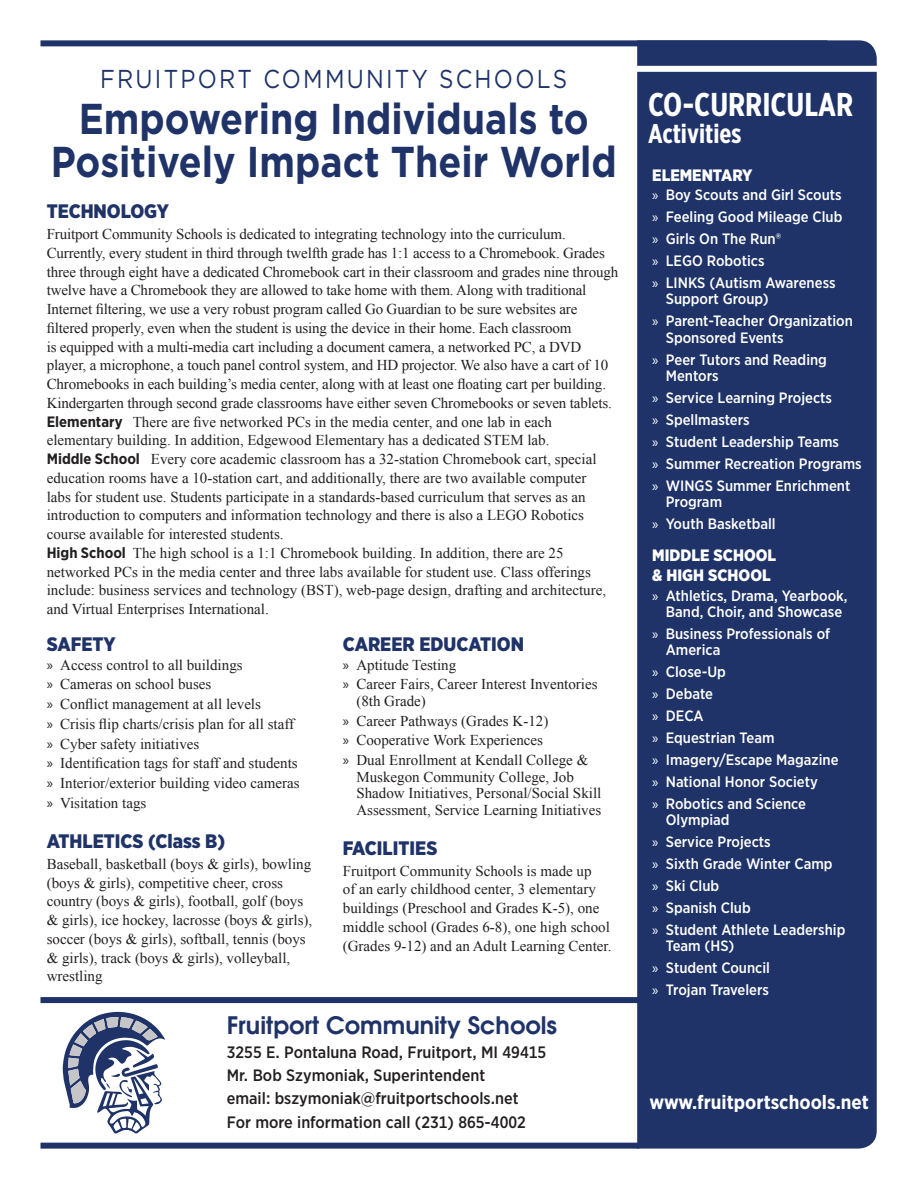
<style>
.page{position:relative;width:918px;height:1188px;background:#fff}
.page>*{position:absolute;margin:0;border:0;box-sizing:border-box;transform-origin:0 0}
.t1{font:700 43.2px/43.5px "Gotham";color:#1f3368;text-align:center;scale:.87 1}
.t2{font:700 33px "Gotham X Narrow";color:#fff}
.t3{font:700 27px "Gotham X Narrow";color:#fff}
.t4{font:25.8px "Gotham";letter-spacing:.1em;color:#1f3368;scale:.87 1}
.t5{font:600 24px "Avant Garde";color:#1f3368}
.t6{font:900 19.5px "Gotham Narrow";color:#1f3368}
.t7{font:700 19.5px "Gotham Narrow";color:#fff}
.t8{font:500 16.5px/23.2px "Gotham Narrow";color:#231f20}
.t9{font:900 16.5px/19.8px "Gotham Narrow";color:#fff}
.t10{font:15px/18.8px "Times New Roman";color:#231f20}
.t11{font:500 15px/21.9px "Gotham Narrow";color:#fff}
.s1{font-family:"Gotham Narrow";font-weight:700}
.s2{font-family:"Myriad Pro"}
.s3{font-family:"Myriad Pro";font-weight:400}
</style>
<div class="page">
<div style="left:40px;top:40px;width:787px;height:6px;background:#1f3368"></div>
<div style="left:40px;top:997px;width:599px;height:6px;background:#1f3368"></div>
<div style="left:40px;top:1143px;width:599px;height:6px;background:#1f3368"></div>
<div style="left:637px;top:40px;width:240px;height:1109px;background:#1f3368"></div>
<div style="left:635px;top:66px;width:248px;height:6px;background:#fff"></div>
<svg style="left:63px;top:1012px;width:102px;height:122px"></svg>
<h3 class="t4" style="left:100px;top:65px;width:536px">FRUITPORT COMMUNITY SCHOOLS</h3>
<h1 class="t1" style="left:51px;top:96px;width:652px">Empowering Individuals to<br>Positively Impact Their World</h1>
<h3 class="t6" style="left:47px;top:198px;width:13px">TECH</h3>
<h3 class="t6" style="left:94px;top:198px;width:77px">NOLOGY</h3>
<p class="t10" style="left:47px;top:224px;width:573px">Fruitport Community Schools is dedicated to integrating technology into the curriculum.<br>Currently, every student in third through twelfth grade has 1:1 access to a Chromebook. Grades three through eight have a dedicated Chromebook cart in their classroom and grades nine through twelve have a Chromebook they are allowed to take home with them. Along with traditional Internet filtering, we use a very robust program called Go Guardian to be sure websites are filtered properly, even when the student is using the device in their home. Each classroom<br>is equipped with a multi-media cart including a document camera, a networked PC, a DVD player, a microphone, a touch panel control system, and HD projector. We also have a cart of 10<br>Chromebooks in each building’s media center, along with at least one floating cart per building.<br>Kindergarten through second grade classrooms have either seven Chromebooks or seven tablets.<br><span class="s1">Elementary</span> There are five networked PCs in the media center, and one lab in each elementary building. In addition, Edgewood Elementary has a dedicated STEM lab.<br><span class="s1">Middle School</span> Every core academic classroom has a 32-station Chromebook cart, special education rooms have a 10-station cart, and additionally, there are two available computer<br>labs for student use. Students participate in a standards-based curriculum that serves as an introduction to computers and information technology and there is also a LEGO Robotics course available for interested students.<br><span class="s1">High School</span> The high school is a 1:1 Chromebook building. In addition, there are 25 networked PCs in the media center and three labs available for student use. Class offerings include: business services and technology (BST), web-page design, drafting and architecture, and Virtual Enterprises International.</p>
<h3 class="t6" style="left:47px;top:631px;width:71px">SAFE TY</h3>
<p class="t10" style="left:47px;top:654px;width:255px;line-height:19.8px"><span class="s2">»</span> Access control to all buildings<br><span class="s2">»</span> Cameras on school buses<br><span class="s2">»</span> Conflict management at all levels<br><span class="s2">»</span> Crisis flip charts/crisis plan for all staff <span class="s2">»</span> Cyber safety initiatives<br><span class="s2">»</span> Identification tags for staff and students <span class="s2">»</span> Interior/exterior building video cameras <span class="s2">»</span> Visitation tags</p>
<h3 class="t6" style="left:47px;top:828px;width:180px">ATHLETICS (CLASS B)</h3>
<p class="t10" style="left:47px;top:854px;width:267px">Baseball, basketball (boys &amp; girls), bowling (boys &amp; girls), competitive cheer, cross country (boys &amp; girls), football, golf (boys &amp; girls), ice hockey, lacrosse (boys &amp; girls), soccer (boys &amp; girls), softball, tennis (boys &amp; girls), track (boys &amp; girls), volleyball, wrestling</p>
<h3 class="t6" style="left:343px;top:631px;width:183px">CAREER EDUCATION</h3>
<p class="t10" style="left:343px;top:654px;width:256px;line-height:19.8px"><span class="s2">»</span> Aptitude Testing<br><span class="s2">»</span> Career Fairs, Career Interest Inventories</p>
<p class="t10" style="left:343px;top:691px;width:247px;line-height:19.8px;text-indent:14px">(8th Grade)<br><span class="s2">»</span> Career Pathways (Grades K-12)<br><span class="s2">»</span> Cooperative Work Experiences<br><span class="s2">»</span> Dual Enrollment at Kendall College &amp;</p>
<p class="t10" style="left:356px;top:768px;width:247px;line-height:16.5px">Muskegon Community College, Job<br>Shadow Initiatives, Personal/Social Skill<br>Assessment, Service Learning Initiatives</p>
<h3 class="t6" style="left:343px;top:835px;width:84px">FACILITIES</h3>
<p class="t10" style="left:343px;top:861px;width:270px">Fruitport Community Schools is made up<br>of an early childhood center, 3 elementary buildings (Preschool and Grades K-5), one middle school (Grades 6-8), one high school (Grades 9-12) and an Adult Learning Center.</p>
<h3 class="t5" style="left:227px;top:1010px;width:332px">Fruitport Community Schools</h3>
<p class="t8" style="left:227px;top:1040px;width:321px">3255 E. Pontaluna Road, Fruitport, MI 49415<br>Mr. Bob Szymoniak, Superintendent<br>email: bszymoniak@fruitportschools.net For more information call (231) 865-4002</p>
<h2 class="t2" style="left:648px;top:84px;width:207px">CO-CURRICULAR</h2>
<h3 class="t3" style="left:648px;top:117px;width:95px">ACTIVITIES</h3>
<p class="t9" style="left:652px;top:165px;width:102px">ELEMENTARY</p>
<p class="t11" style="left:652px;top:184px;width:192px"><span class="s3">»</span> Boy Scouts and Girl Scouts <span class="s3">»</span> Feeling Good Mileage Club <span class="s3">»</span> Girls On The Run®<br><span class="s3">»</span> LEGO Robotics<br><span class="s3">»</span> LINKS (Autism Awareness</p>
<p class="t11" style="left:652px;top:288px;width:202px;text-indent:14px">Support Group)<br><span class="s3">»</span> Parent-Teacher Organization</p>
<p class="t11" style="left:652px;top:326px;width:176px;text-indent:14px">Sponsored Events<br><span class="s3">»</span> Peer Tutors and Reading</p>
<p class="t11" style="left:652px;top:365px;width:211px;text-indent:14px">Mentors<br><span class="s3">»</span> Service Learning Projects<br><span class="s3">»</span> Spellmasters<br><span class="s3">»</span> Student Leadership Teams<br><span class="s3">»</span> Summer Recreation Programs <span class="s3">»</span> WINGS Summer Enrichment</p>
<p class="t11" style="left:652px;top:491px;width:125px;text-indent:14px">Program<br><span class="s3">»</span> Youth Basketball</p>
<p class="t9" style="left:652px;top:545px;width:125px">MIDDLE SCHOOL &amp; HIGH SCHOOL</p>
<p class="t11" style="left:652px;top:587px;width:197px;line-height:16.5px;text-align:center"><span class="s3">»</span> Athletics, Drama, Yearbook,<br>Band, Choir, and Showcase</p>
<p class="t11" style="left:666px;top:625px;width:166px;line-height:16.5px;text-indent:-14px"><span class="s3">»</span> Business Professionals of<br>America</p>
<p class="t11" style="left:652px;top:661px;width:188px"><span class="s3">»</span> Close-Up<br><span class="s3">»</span> Debate<br><span class="s3">»</span> DECA<br><span class="s3">»</span> Equestrian Team<br><span class="s3">»</span> Imagery/Escape Magazine <span class="s3">»</span> National Honor Society<br><span class="s3">»</span> Robotics and Science</p>
<p class="t11" style="left:652px;top:809px;width:195px;text-indent:14px">Olympiad<br><span class="s3">»</span> Service Projects<br><span class="s3">»</span> Sixth Grade Winter Camp<br><span class="s3">»</span> Ski Club<br><span class="s3">»</span> Spanish Club<br><span class="s3">»</span> Student Athlete Leadership</p>
<p class="t11" style="left:652px;top:935px;width:119px;text-indent:14px">Team (HS)<br><span class="s3">»</span> Student Council <span class="s3">»</span> Trojan Travelers</p>
<h3 class="t7" style="left:650px;top:1090px;width:221px">www.fruitportschools.net</h3>
</div>
